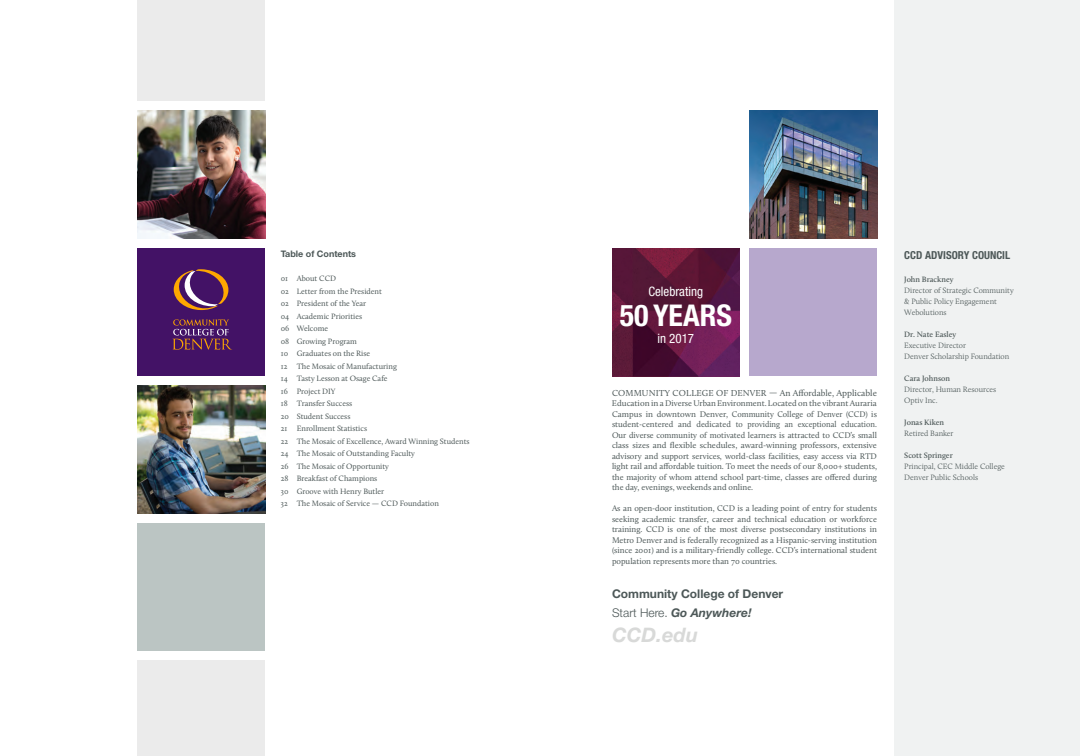
<style>
.page{position:relative;width:1080px;height:756px;background:#fff}
.page>*{position:absolute;margin:0;border:0;box-sizing:border-box;transform-origin:0 0}
.Subhead_Condensed{font:700 condensed 30px "Helvetica Neue";color:#fff}
.Subhead2_new{font:italic 700 20px "Helvetica Neue";color:#d8d9d8}
.Subhead_Condensed-2{font:condensed 13px "Helvetica Neue";color:#fff}
.Subhead2_new-2{font:700 12px "Helvetica Neue";color:#4d5858}
.Subhead2_new-3{font:italic 700 12px "Helvetica Neue";color:#4d5858}
.Subhead_Condensed-3{font:700 condensed 11px "Helvetica Neue";color:#4d5858}
.Body_No_Indent_new{font:9px "Calluna";letter-spacing:.01em;color:#4d5858}
.Subhead_Condensed-4{font:700 9px "Helvetica Neue";color:#4d5858}
.Body_No_Indent_new-2{font:8.5px/10.5px "Calluna";color:#4d5858;text-align:justify}
.Body_Flush_Indent{font:8px "Calluna";color:#4d5858}
.Body_No_Indent_new-3{font:300 8px/11px "Calluna";color:#4d5858}
.Body_Bold_New{font:600 8px "Calluna";color:#4d5858}
.TOC_indent{font:8px "Calluna";color:#4d5858}
.s1{font-weight:300;font-style:normal}
</style>
<div class="page">
<div style="left:894px;top:0;width:186px;height:756px;background:#f0f2f2"></div>
<img style="left:612px;top:248px;width:128px;height:128px">
<img style="left:749px;top:111px;width:128px;height:128px">
<div style="left:749px;top:249px;width:128px;height:127px;background:#b7a8cd"></div>
<img style="left:137px;top:386px;width:128px;height:127px">
<div style="left:137px;top:523px;width:128px;height:128px;background:#bbc5c3"></div>
<div style="left:137px;top:248px;width:128px;height:128px;background:#431266"></div>
<svg style="left:174px;top:269px;width:55px;height:41px"></svg>
<svg style="left:172px;top:319px;width:60px;height:31px"></svg>
<div style="left:137px;top:661px;width:128px;height:95px;background:#ebebeb"></div>
<img style="left:137px;top:111px;width:128px;height:127px">
<div style="left:137px;top:0;width:128px;height:101px;background:#ebebeb"></div>
<p class="Subhead_Condensed-4" style="left:281px;top:248px;width:77px">Table of Contents</p>
<p class="Body_Flush_Indent" style="left:281px;top:274px;width:57px">01 About CCD</p>
<p class="Body_Flush_Indent" style="left:281px;top:286px;width:103px">02 Letter from the President</p>
<p class="Body_Flush_Indent" style="left:281px;top:299px;width:87px">02 President of the Year</p>
<p class="Body_Flush_Indent" style="left:281px;top:311px;width:83px">04 Academic Priorities</p>
<p class="Body_Flush_Indent" style="left:281px;top:324px;width:49px">06 Welcome</p>
<p class="Body_Flush_Indent" style="left:281px;top:336px;width:78px">08 Growing Program</p>
<p class="Body_Flush_Indent" style="left:281px;top:349px;width:91px">10 Graduates on the Rise</p>
<p class="Body_Flush_Indent" style="left:281px;top:361px;width:118px">12 The Mosaic of Manufacturing</p>
<p class="Body_Flush_Indent" style="left:281px;top:374px;width:108px">14 Tasty Lesson at Osage Cafe</p>
<p class="Body_Flush_Indent" style="left:281px;top:386px;width:56px">16 Project DIY</p>
<p class="Body_Flush_Indent" style="left:281px;top:399px;width:73px">18 Transfer Success</p>
<p class="Body_Flush_Indent" style="left:281px;top:411px;width:71px">20 Student Success</p>
<p class="Body_Flush_Indent" style="left:281px;top:424px;width:88px">21 Enrollment Statistics</p>
<p class="Body_Flush_Indent" style="left:281px;top:436px;width:190px">22 The Mosaic of Excellence, Award Winning Students</p>
<p class="Body_Flush_Indent" style="left:281px;top:449px;width:136px">24 The Mosaic of Outstanding Faculty</p>
<p class="Body_Flush_Indent" style="left:281px;top:461px;width:110px">26 The Mosaic of Opportunity</p>
<p class="Body_Flush_Indent" style="left:281px;top:474px;width:98px">28 Breakfast of Champions</p>
<p class="Body_Flush_Indent" style="left:281px;top:486px;width:105px">30 Groove with Henry Butler</p>
<p class="TOC_indent" style="left:281px;top:499px;width:160px">32 The Mosaic of Service — CCD Foundation</p>
<p class="Subhead_Condensed-2" style="left:648px;top:283px;width:56px">Celebrating</p>
<p class="Subhead_Condensed" style="left:620px;top:297px;width:114px">50 YEARS</p>
<p class="Subhead_Condensed-2" style="left:657px;top:330px;width:38px">in 2017</p>
<p class="Body_No_Indent_new" style="left:612px;top:387px;width:266px">COMMUNITY COLLEGE OF DENVER — An Affordable, Applicable</p>
<p class="Body_No_Indent_new-2" style="left:612px;top:398px;width:266px">Education in a Diverse Urban Environment. Located on the vibrant Auraria Campus in downtown Denver, Community College of Denver (CCD) is student-centered and dedicated to providing an exceptional education.<br>Our diverse community of motivated learners is attracted to CCD’s small class sizes and flexible schedules, award-winning professors, extensive advisory and support services, world-class facilities, easy access via RTD light rail and affordable tuition. To meet the needs of our 8,000+ students, the majority of whom attend school part-time, classes are offered during the day, evenings, weekends and online.</p>
<p class="Body_No_Indent_new-2" style="left:612px;top:503px;width:266px">As an open-door institution, CCD is a leading point of entry for students seeking academic transfer, career and technical education or workforce training. CCD is one of the most diverse postsecondary institutions in Metro Denver and is federally recognized as a Hispanic-serving institution (since 2001) and is a military-friendly college. CCD’s international student population represents more than 70 countries.</p>
<p class="Subhead2_new-2" style="left:612px;top:586px;width:173px">Community College of Denver</p>
<p class="Subhead2_new-3" style="left:612px;top:605px;width:141px"><span class="s1">Start Here.</span> Go Anywhere!</p>
<p class="Subhead2_new" style="left:612px;top:623px;width:87px">CCD.edu</p>
<p class="Subhead_Condensed-3" style="left:904px;top:249px;width:107px">CCD ADVISORY COUNCIL</p>
<p class="Body_Bold_New" style="left:904px;top:275px;width:51px">John Brackney</p>
<p class="Body_No_Indent_new-3" style="left:904px;top:285px;width:111px">Director of Strategic Community &amp; Public Policy Engagement</p>
<p class="Body_No_Indent_new-3" style="left:904px;top:307px;width:44px">Webolutions</p>
<p class="Body_Bold_New" style="left:904px;top:330px;width:53px">Dr. Nate Easley</p>
<p class="Body_No_Indent_new-3" style="left:904px;top:340px;width:63px">Executive Director</p>
<p class="Body_No_Indent_new-3" style="left:904px;top:351px;width:107px">Denver Scholarship Foundation</p>
<p class="Body_Bold_New" style="left:904px;top:374px;width:47px">Cara Johnson</p>
<p class="Body_No_Indent_new-3" style="left:904px;top:384px;width:93px">Director, Human Resources</p>
<p class="Body_No_Indent_new-3" style="left:904px;top:395px;width:35px">Optiv Inc.</p>
<p class="Body_Bold_New" style="left:904px;top:418px;width:41px">Jonas Kiken</p>
<p class="Body_No_Indent_new-3" style="left:904px;top:428px;width:51px">Retired Banker</p>
<p class="Body_Bold_New" style="left:904px;top:451px;width:50px">Scott Springer</p>
<p class="Body_No_Indent_new-3" style="left:904px;top:461px;width:102px">Principal, CEC Middle College</p>
<p class="Body_No_Indent_new-3" style="left:904px;top:472px;width:75px">Denver Public Schools</p>
</div>
